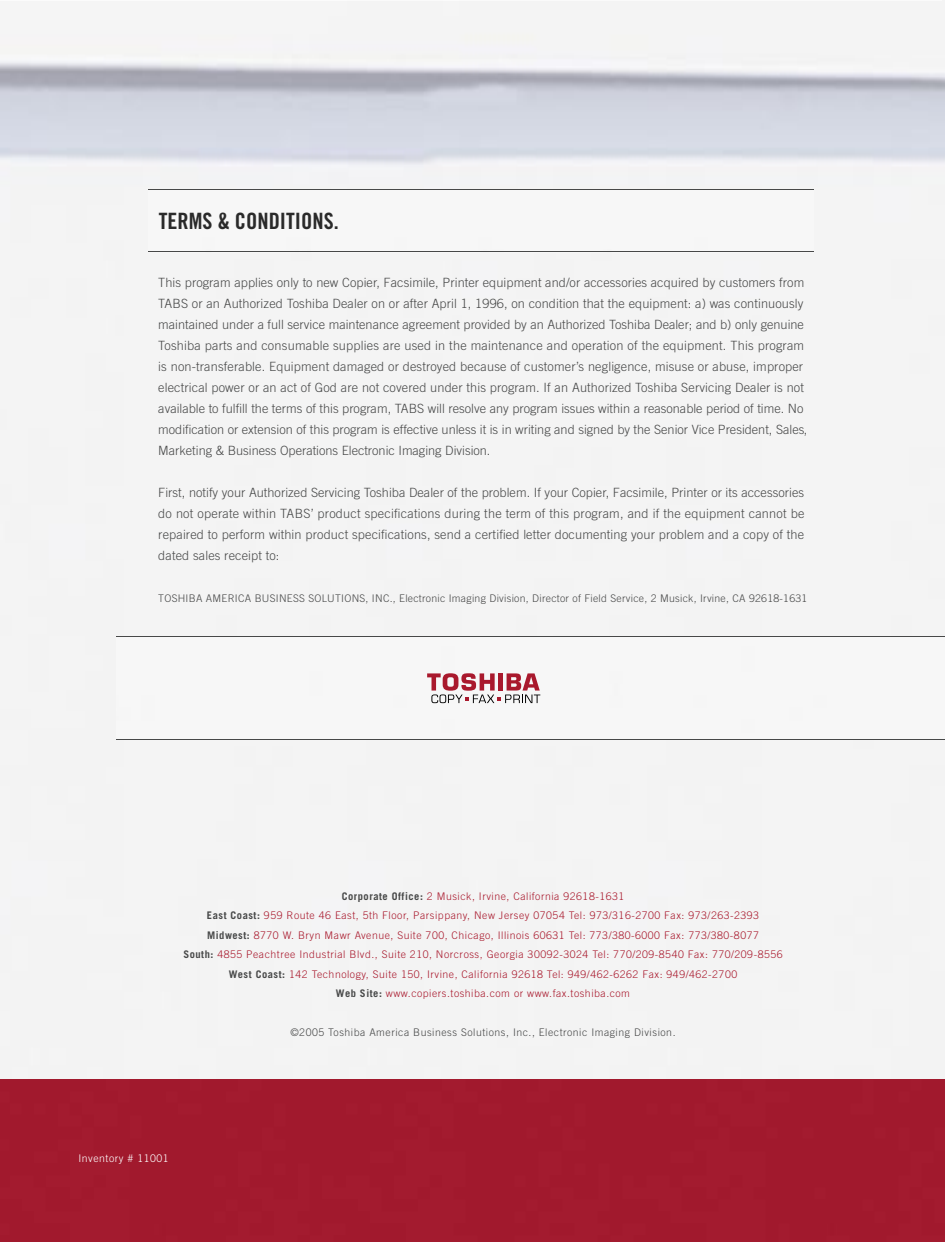
<style>
.page{position:relative;width:945px;height:1242px;background:#fff}
.page>*{position:absolute;margin:0;border:0;box-sizing:border-box;transform-origin:0 0}
.t1{font:22.5px "Trade Gothic Bold Cond Twenty";color:#2a2a2a}
.t2{font:300 12.75px/21px "Trade Gothic";letter-spacing:.005em;color:#474848}
.t3{font:300 10.5px/19.5px "Trade Gothic";letter-spacing:.05em;color:#a9192d;text-align:center}
.t4{font:300 10.5px "Trade Gothic";letter-spacing:.025em;color:#474848}
.t5{font:300 10.5px "Trade Gothic";letter-spacing:.05em;color:#474848}
.t6{font:300 10.5px "Trade Gothic";letter-spacing:.05em;color:#fff}
.s1{font-weight:700;color:#474848}
</style>
<div class="page">
<img style="left:0;top:1px;width:945px;height:1079px">
<img style="left:116px;top:637px;width:829px;height:102px">
<hr style="left:116px;top:739px;width:829px;height:1px;background:#474848">
<hr style="left:116px;top:636px;width:829px;height:1px;background:#474848">
<div style="left:0;top:1080px;width:945px;height:162px;background:#a1192d"></div>
<svg style="left:427px;top:673px;width:113px;height:30px"></svg>
<img style="left:148px;top:191px;width:665px;height:62px">
<hr style="left:148px;top:251px;width:666px;height:1px;background:#474848">
<hr style="left:148px;top:190px;width:666px;height:1px;background:#474848">
<p class="t1" style="left:159px;top:207px;width:181px">TERMS &amp; CONDITIONS.</p>
<p class="t2" style="left:158px;top:272px;width:651px">This program applies only to new Copier, Facsimile, Printer equipment and/or accessories acquired by customers from TABS or an Authorized Toshiba Dealer on or after April 1, 1996, on condition that the equipment: a) was continuously maintained under a full service maintenance agreement provided by an Authorized Toshiba Dealer; and b) only genuine Toshiba parts and consumable supplies are used in the maintenance and operation of the equipment. This program is non-transferable. Equipment damaged or destroyed because of customer’s negligence, misuse or abuse, improper electrical power or an act of God are not covered under this program. If an Authorized Toshiba Servicing Dealer is not available to fulfill the terms of this program, TABS will resolve any program issues within a reasonable period of time. No modification or extension of this program is effective unless it is in writing and signed by the Senior Vice President, Sales, Marketing &amp; Business Operations Electronic Imaging Division.</p>
<p class="t2" style="left:158px;top:482px;width:648px;text-align:justify">First, notify your Authorized Servicing Toshiba Dealer of the problem. If your Copier, Facsimile, Printer or its accessories do not operate within TABS’ product specifications during the term of this program, and if the equipment cannot be repaired to perform within product specifications, send a certified letter documenting your problem and a copy of the dated sales receipt to:</p>
<p class="t4" style="left:158px;top:592px;width:651px">TOSHIBA AMERICA BUSINESS SOLUTIONS, INC., Electronic Imaging Division, Director of Field Service, 2 Musick, Irvine, CA 92618-1631</p>
<p class="t3" style="left:183px;top:886px;width:601px"><span class="s1">Corporate Office:</span> 2 Musick, Irvine, California 92618-1631<br><span class="s1">East Coast:</span> 959 Route 46 East, 5th Floor, Parsippany, New Jersey 07054 Tel: 973/316-2700 Fax: 973/263-2393<br><span class="s1">Midwest:</span> 8770 W. Bryn Mawr Avenue, Suite 700, Chicago, Illinois 60631 Tel: 773/380-6000 Fax: 773/380-8077<br><span class="s1">South:</span> 4855 Peachtree Industrial Blvd., Suite 210, Norcross, Georgia 30092-3024 Tel: 770/209-8540 Fax: 770/209-8556<br><span class="s1">West Coast:</span> 142 Technology, Suite 150, Irvine, California 92618 Tel: 949/462-6262 Fax: 949/462-2700<br><span class="s1">Web Site:</span> www.copiers.toshiba.com or www.fax.toshiba.com</p>
<p class="t5" style="left:290px;top:1026px;width:387px">©2005 Toshiba America Business Solutions, Inc., Electronic Imaging Division.</p>
<p class="t6" style="left:79px;top:1152px;width:92px">Inventory # 11001</p>
</div>
